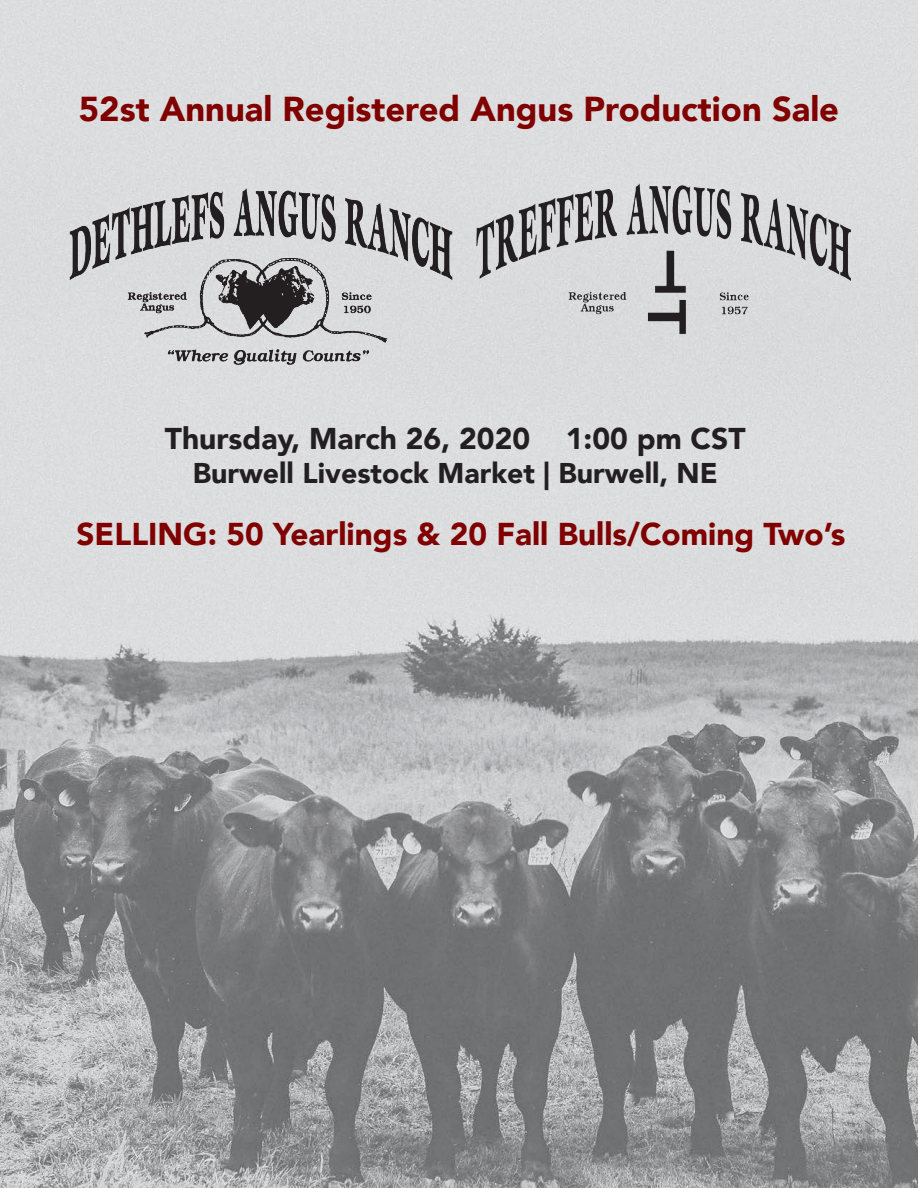
<style>
.page{position:relative;width:918px;height:1188px;background:#fff}
.page>*{position:absolute;margin:0;border:0;box-sizing:border-box;transform-origin:0 0}
.t1{font:900 34.5px "Avenir";color:#800000}
.t2{font:900 31.5px "Avenir";color:#800000}
.t3{font:900 30px "Avenir";color:#231f20}
.t4{font:900 28.5px "Avenir";color:#231f20}
</style>
<div class="page">
<img style="left:0;top:0;width:918px;height:1188px">
<img style="left:469px;top:164px;width:385px;height:208px">
<img style="left:62px;top:171px;width:397px;height:223px">
<p class="t1" style="left:79px;top:79px;width:762px">52st Annual Registered Angus Production Sale</p>
<p class="t3" style="left:165px;top:412px;width:582px">Thursday, March 26, 2020 1:00 pm CST</p>
<p class="t4" style="left:193px;top:448px;width:527px">Burwell Livestock Market | Burwell, NE</p>
<p class="t2" style="left:77px;top:507px;width:770px">SELLING: 50 Yearlings &amp; 20 Fall Bulls/Coming Two’s</p>
</div>
